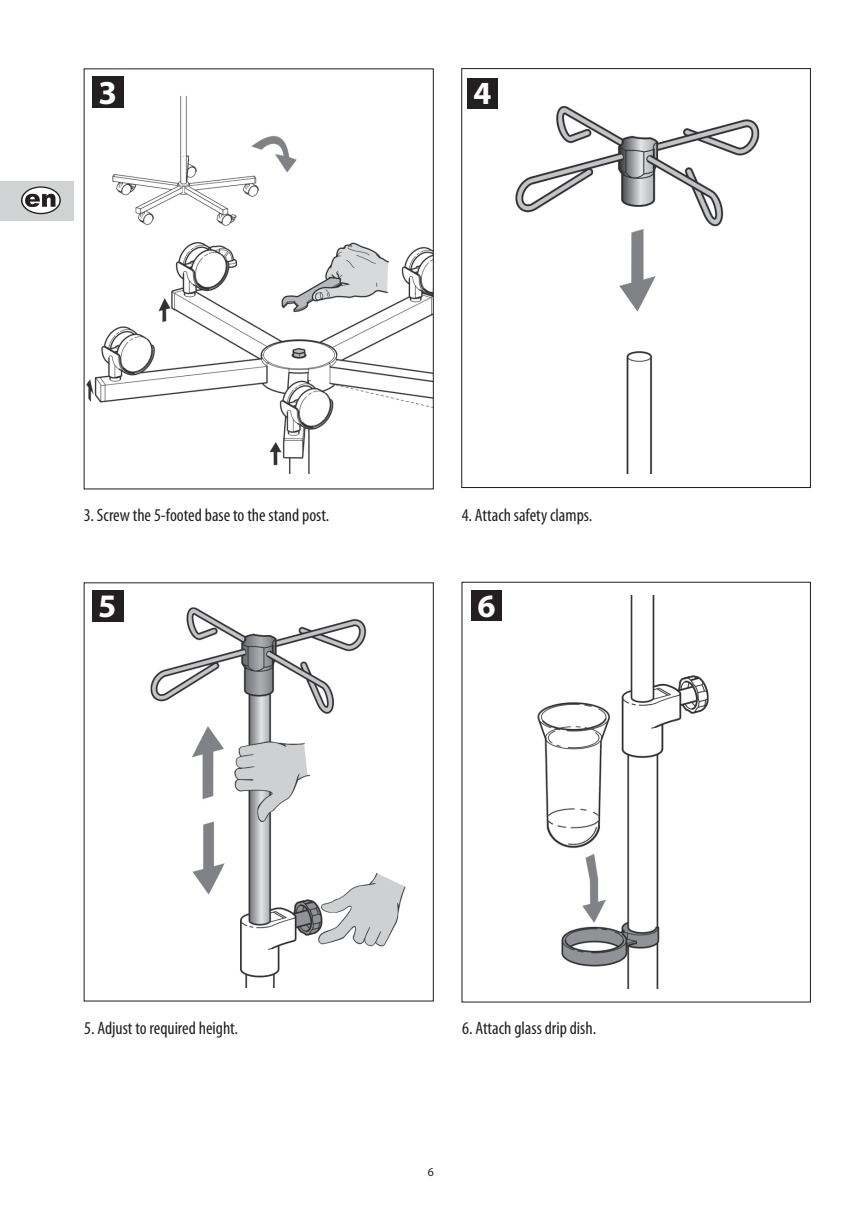
<style>
.page{position:relative;width:862px;height:1214px;background:#fff}
.page>*{position:absolute;margin:0;border:0;box-sizing:border-box;transform-origin:0 0}
.t1{font:700 33.6px "Myriad Pro";color:#fff}
.t2{font:700 32.8px "Myriad Pro";color:#fff}
.t3{font:700 32.6px "Myriad Pro";color:#fff}
.t4{font:700 32.4px "Myriad Pro";color:#fff}
.t5{font:condensed 18px "Myriad Pro";color:#231f20}
.t6{font:12px "Myriad Pro";color:#231f20}
</style>
<div class="page">
<div style="left:0;top:181px;width:74px;height:40px;background:#d1d2d4"></div>
<svg style="left:21px;top:186px;width:40px;height:28px"></svg>
<div style="left:22px;top:188px;width:37px;height:25px;background:#fff;border-radius:50%"></div>
<svg style="left:25px;top:194px;width:30px;height:13px"></svg>
<img style="left:467px;top:106px;width:293px;height:367px">
<div style="left:461px;top:68px;width:350px;height:420px;border:1px solid #231f20"></div>
<img style="left:86px;top:95px;width:346px;height:378px">
<div style="left:467px;top:78px;width:31px;height:30px;background:#231f20"></div>
<div style="left:92px;top:77px;width:32px;height:31px;background:#231f20"></div>
<img style="left:537px;top:595px;width:172px;height:393px">
<div style="left:461px;top:581px;width:350px;height:421px;border:1px solid #231f20"></div>
<div style="left:471px;top:590px;width:31px;height:31px;background:#231f20"></div>
<img style="left:92px;top:596px;width:314px;height:391px">
<div style="left:92px;top:590px;width:31px;height:31px;background:#231f20"></div>
<h1 class="t1" style="left:99px;top:73px;width:20px">3</h1>
<h3 class="t4" style="left:473px;top:75px;width:19px">4</h3>
<p class="t5" style="left:84px;top:505px;width:247px">3. Screw the 5-footed base to the stand post.</p>
<p class="t5" style="left:462px;top:505px;width:132px">4. Attach safety clamps.</p>
<h2 class="t2" style="left:98px;top:587px;width:20px">5</h2>
<h3 class="t3" style="left:477px;top:587px;width:20px">6</h3>
<p class="t5" style="left:84px;top:1018px;width:155px">5. Adjust to required height.</p>
<p class="t5" style="left:462px;top:1018px;width:135px">6. Attach glass drip dish.</p>
<p class="t6" style="left:428px;top:1165px;width:8px">6</p>
</div>
